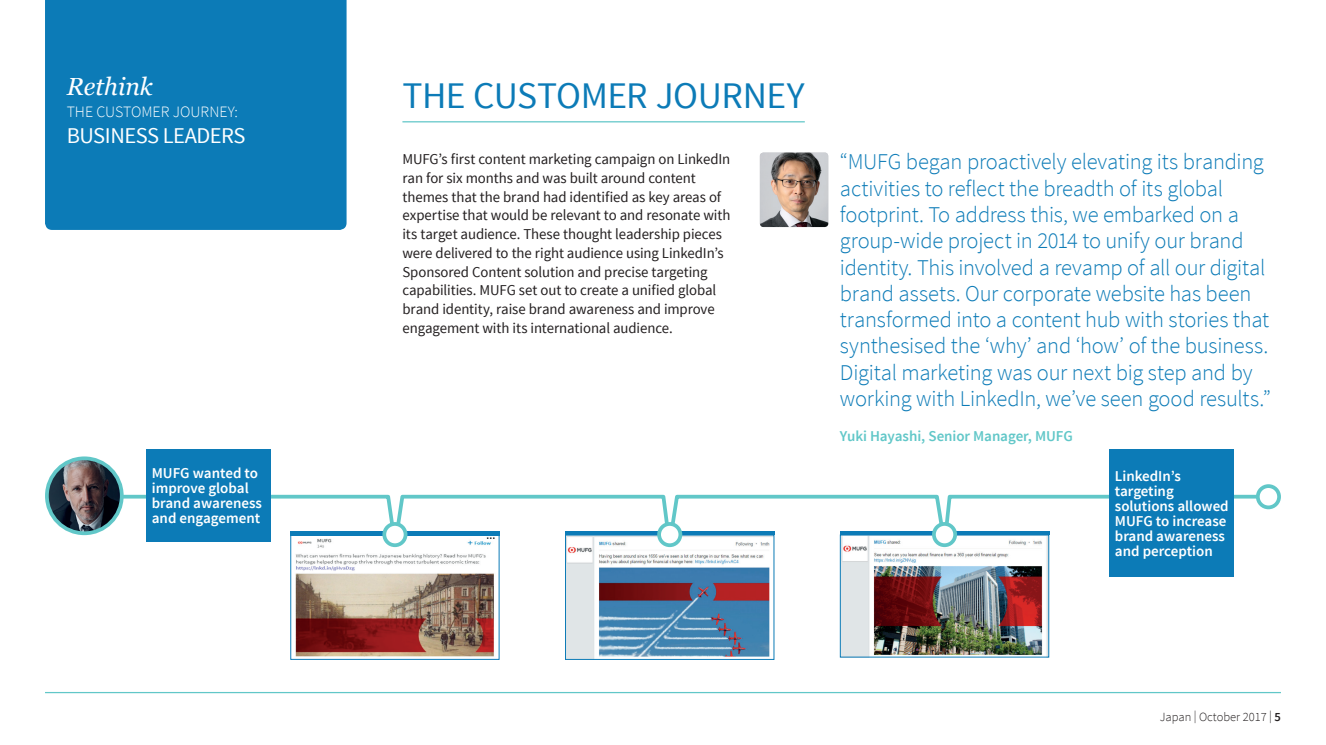
<style>
.page{position:relative;width:1326px;height:745px;background:#fff}
.page>*{position:absolute;margin:0;border:0;box-sizing:border-box;transform-origin:0 0}
.t1{font:37.5px "Source Sans Pro";letter-spacing:-.015em;color:#0c7bb7}
.t2{font:italic 24.62px "Georgia";color:#fff}
.t3{font:300 22.5px/26.2px "Source Sans Pro";letter-spacing:-.01em;color:#0c7bb7}
.t4{font:22.5px "Source Sans Pro";letter-spacing:-.02em;color:#fff}
.t5{font:300 15.88px "Source Sans Pro";color:#fff}
.t6{font:15px/18.8px "Source Sans Pro";letter-spacing:-.005em;color:#231f20}
.t7{font:600 15px/15px "Source Sans Pro";color:#fff}
.t8{font:600 15px "Source Sans Pro";letter-spacing:-.005em;color:#61c7c8}
.t9{font:300 12.5px "Source Sans Pro";color:#231f20}
.s1{font-weight:600}
</style>
<div class="page">
<hr style="left:45px;top:691px;width:1235px;height:1px;background:#61c7c8">
<svg style="left:72px;top:492px;width:1199px;height:80px"></svg>
<img style="left:841px;top:536px;width:206px;height:119px">
<div style="left:839px;top:534px;width:210px;height:123px;border:1px solid #0c7bb7"></div>
<hr style="left:839px;top:531px;width:210px;height:3px;background:#0c7bb7">
<hr style="left:402px;top:121px;width:402px;height:1px;background:#61c7c8">
<div style="left:1109px;top:449px;width:124px;height:127px;background:#0c7bb7"></div>
<div style="left:1257px;top:486px;width:21px;height:21px;background:#fff;border-radius:50%"></div>
<div style="left:1255px;top:484px;width:25px;height:25px;border:4px solid #61c7c8;border-radius:50%"></div>
<div style="left:45px;top:0;width:301px;height:230px;background:#0c7bb7"></div>
<div style="left:147px;top:449px;width:124px;height:92px;background:#0c7bb7"></div>
<img style="left:47px;top:458px;width:75px;height:75px;border-radius:37px">
<div style="left:45px;top:456px;width:79px;height:79px;border:4px solid #61c7c8;border-radius:50%"></div>
<img style="left:292px;top:536px;width:205px;height:121px">
<div style="left:290px;top:534px;width:209px;height:125px;border:1px solid #0c7bb7"></div>
<svg style="left:290px;top:530px;width:209px;height:4px"></svg>
<div style="left:384px;top:523px;width:21px;height:22px;background:#fff;border-radius:50%"></div>
<div style="left:382px;top:521px;width:25px;height:25px;border:4px solid #61c7c8;border-radius:50%"></div>
<div style="left:933px;top:523px;width:22px;height:22px;background:#fff;border-radius:50%"></div>
<div style="left:931px;top:521px;width:25px;height:25px;border:4px solid #61c7c8;border-radius:50%"></div>
<img style="left:567px;top:536px;width:205px;height:121px">
<hr style="left:565px;top:531px;width:209px;height:4px;background:#0c7bb7">
<div style="left:659px;top:523px;width:21px;height:22px;background:#fff;border-radius:50%"></div>
<div style="left:657px;top:521px;width:25px;height:25px;border:4px solid #61c7c8;border-radius:50%"></div>
<img style="left:759px;top:152px;width:69px;height:75px">
<h2 class="t2" style="left:67px;top:72px;width:88px">Rethink</h2>
<p class="t5" style="left:67px;top:101px;width:173px">THE CUSTOMER JOURNEY:</p>
<h3 class="t4" style="left:67px;top:121px;width:180px">BUSINESS LEADERS</h3>
<p class="t7" style="left:152px;top:465px;width:112px">MUFG wanted to improve global brand awareness and engagement</p>
<h1 class="t1" style="left:402px;top:71px;width:404px">THE CUSTOMER JOURNEY</h1>
<p class="t6" style="left:402px;top:149px;width:329px">MUFG’s first content marketing campaign on LinkedIn ran for six months and was built around content themes that the brand had identified as key areas of expertise that would be relevant to and resonate with its target audience. These thought leadership pieces were delivered to the right audience using LinkedIn’s Sponsored Content solution and precise targeting capabilities. MUFG set out to create a unified global brand identity, raise brand awareness and improve engagement with its international audience.</p>
<p class="t3" style="left:839px;top:148px;width:432px">“MUFG began proactively elevating its branding activities to reflect the breadth of its global footprint. To address this, we embarked on a group-wide project in 2014 to unify our brand identity. This involved a revamp of all our digital brand assets. Our corporate website has been transformed into a content hub with stories that synthesised the ‘why’ and ‘how’ of the business.<br>Digital marketing was our next big step and by working with LinkedIn, we’ve seen good results.”</p>
<p class="t8" style="left:839px;top:426px;width:234px">Yuki Hayashi, Senior Manager, MUFG</p>
<p class="t7" style="left:1114px;top:468px;width:115px">LinkedIn’s targeting solutions allowed<br>MUFG to increase brand awareness and perception</p>
<p class="t9" style="left:1159px;top:708px;width:123px">Japan | October 2017 | <span class="s1">5</span></p>
</div>
